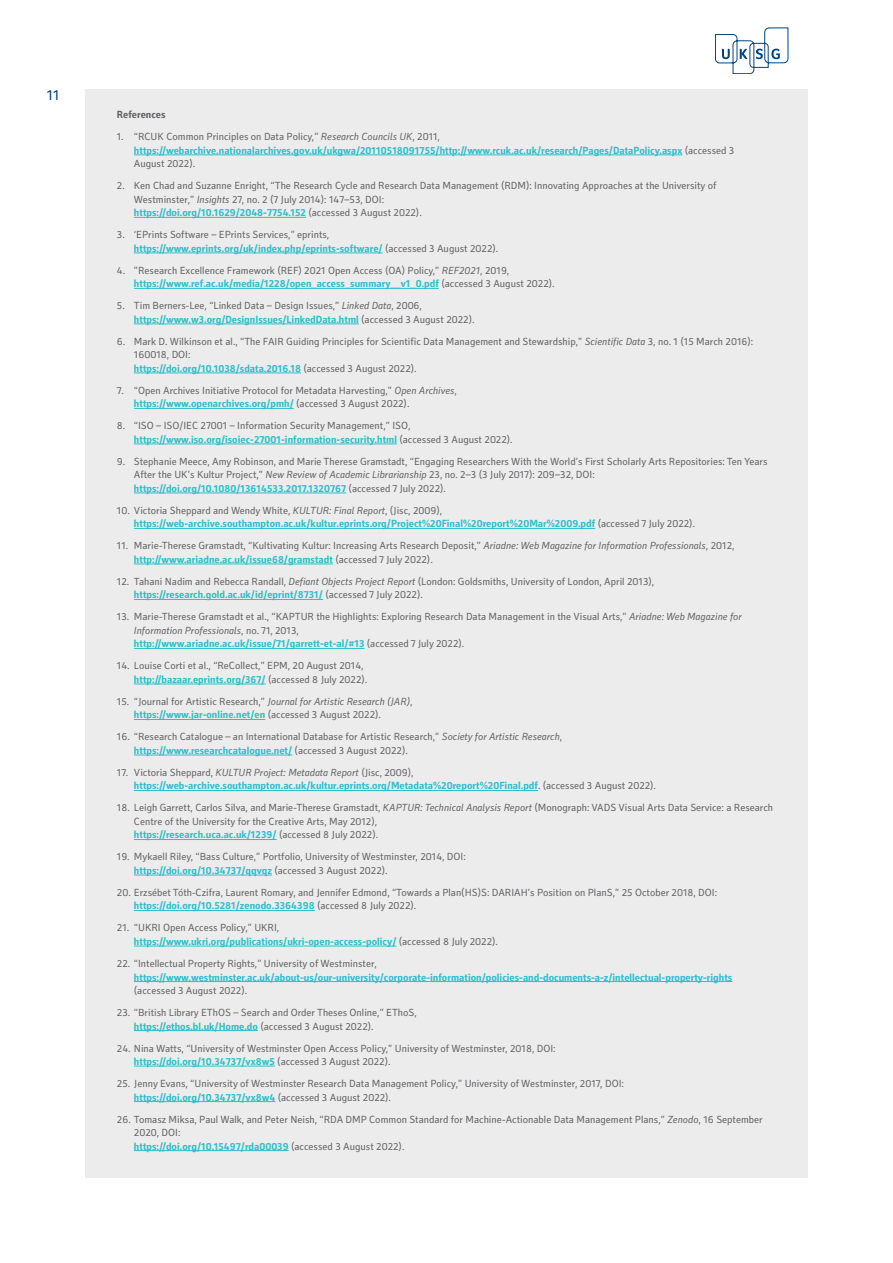
<style>
.page{position:relative;width:893px;height:1263px;background:#fff}
.page>*{position:absolute;margin:0;border:0;box-sizing:border-box;transform-origin:0 0}
.t1{font:15px "Secca Std";color:#014081}
.Reference_List__Tint{font:10.5px/13.5px "Secca Std";color:#636366}
.Reference_List__Tint-2{font:700 10.5px/13.5px "Secca Std";color:#2fbfca}
.Reference_List__Tint-3{font:700 10.5px "Secca Std";color:#636366}
.s1{font-weight:400;color:#636366}
.s2{font-weight:400;font-style:italic;color:#636366}
.s3{font-style:italic}
.s4{font-weight:700;color:#2fbfca}
</style>
<div class="page">
<svg style="left:715px;top:28px;width:73px;height:46px"></svg>
<div style="left:85px;top:89px;width:723px;height:1089px;background:#ececec"></div>
<hr style="left:134px;top:155px;width:548px;height:1px;background:#2fbfca">
<hr style="left:134px;top:217px;width:172px;height:1px;background:#2fbfca">
<hr style="left:134px;top:253px;width:249px;height:1px;background:#2fbfca">
<hr style="left:134px;top:288px;width:305px;height:1px;background:#2fbfca">
<hr style="left:134px;top:324px;width:225px;height:1px;background:#2fbfca">
<hr style="left:134px;top:373px;width:167px;height:1px;background:#2fbfca">
<hr style="left:134px;top:408px;width:160px;height:1px;background:#2fbfca">
<hr style="left:134px;top:444px;width:263px;height:1px;background:#2fbfca">
<hr style="left:134px;top:493px;width:212px;height:1px;background:#2fbfca">
<hr style="left:134px;top:528px;width:461px;height:1px;background:#2fbfca">
<hr style="left:134px;top:564px;width:199px;height:1px;background:#2fbfca">
<hr style="left:134px;top:599px;width:189px;height:1px;background:#2fbfca">
<hr style="left:134px;top:648px;width:230px;height:1px;background:#2fbfca">
<hr style="left:134px;top:684px;width:132px;height:1px;background:#2fbfca">
<hr style="left:134px;top:719px;width:131px;height:1px;background:#2fbfca">
<hr style="left:134px;top:755px;width:158px;height:1px;background:#2fbfca">
<hr style="left:134px;top:790px;width:404px;height:1px;background:#2fbfca">
<hr style="left:134px;top:839px;width:143px;height:1px;background:#2fbfca">
<hr style="left:134px;top:875px;width:138px;height:1px;background:#2fbfca">
<hr style="left:134px;top:910px;width:181px;height:1px;background:#2fbfca">
<hr style="left:134px;top:946px;width:262px;height:1px;background:#2fbfca">
<hr style="left:134px;top:981px;width:598px;height:1px;background:#2fbfca">
<hr style="left:134px;top:1030px;width:124px;height:1px;background:#2fbfca">
<hr style="left:134px;top:1066px;width:141px;height:1px;background:#2fbfca">
<hr style="left:134px;top:1101px;width:141px;height:1px;background:#2fbfca">
<hr style="left:134px;top:1150px;width:155px;height:1px;background:#2fbfca">
<h1 class="t1" style="left:47px;top:87px;width:14px">11</h1>
<p class="Reference_List__Tint-3" style="left:117px;top:109px;width:50px">References</p>
<p class="Reference_List__Tint-2" style="left:134px;top:130px;width:602px;text-indent:-17px"><span class="s1">1. “RCUK Common Principles on Data Policy,”</span> <span class="s2">Research Councils UK</span><span class="s1">, 2011, </span>https://webarchive.nationalarchives.gov.uk/ukgwa/20110518091755/http://www.rcuk.ac.uk/research/Pages/DataPolicy.aspx <span class="s1">(accessed 3<br>August 2022).</span></p>
<p class="Reference_List__Tint" style="left:134px;top:179px;width:584px;text-indent:-17px">2. Ken Chad and Suzanne Enright, “The Research Cycle and Research Data Management (RDM): Innovating Approaches at the University of<br>Westminster,” <span class="s3">Insights</span> 27, no. 2 (7 July 2014): 147–53, DOI:<br><span class="s4">https://doi.org/10.1629/2048-7754.152</span> (accessed 3 August 2022).</p>
<p class="Reference_List__Tint" style="left:134px;top:228px;width:366px;text-indent:-17px">3. ‘EPrints Software – EPrints Services,” eprints, <span class="s4">https://www.eprints.org/uk/index.php/eprints-software/</span> (accessed 3 August 2022).</p>
<p class="Reference_List__Tint" style="left:134px;top:264px;width:422px;text-indent:-17px">4. ”Research Excellence Framework (REF) 2021 Open Access (OA) Policy,” <span class="s3">REF2021</span>, 2019, <span class="s4">https://www.ref.ac.uk/media/1228/open_access_summary__v1_0.pdf</span> (accessed 3 August 2022).</p>
<p class="Reference_List__Tint" style="left:134px;top:299px;width:342px;text-indent:-17px">5. Tim Berners-Lee, “Linked Data – Design Issues,” <span class="s3">Linked Data</span>, 2006, <span class="s4">https://www.w3.org/DesignIssues/LinkedData.html</span> (accessed 3 August 2022).</p>
<p class="Reference_List__Tint" style="left:134px;top:335px;width:621px;text-indent:-17px">6. Mark D. Wilkinson et al., “The FAIR Guiding Principles for Scientific Data Management and Stewardship,” <span class="s3">Scientific Data</span> 3, no. 1 (15 March 2016):<br>160018, DOI:<br><span class="s4">https://doi.org/10.1038/sdata.2016.18</span> (accessed 3 August 2022).</p>
<p class="Reference_List__Tint" style="left:134px;top:384px;width:325px;text-indent:-17px">7. “Open Archives Initiative Protocol for Metadata Harvesting,” <span class="s3">Open Archives</span>, <span class="s4">https://www.openarchives.org/pmh/</span> (accessed 3 August 2022).</p>
<p class="Reference_List__Tint" style="left:134px;top:419px;width:380px;text-indent:-17px">8. “ISO – ISO/IEC 27001 – Information Security Management,” ISO, <span class="s4">https://www.iso.org/isoiec-27001-information-security.html</span> (accessed 3 August 2022).</p>
<p class="Reference_List__Tint" style="left:134px;top:455px;width:635px;text-indent:-17px">9. Stephanie Meece, Amy Robinson, and Marie Therese Gramstadt, “Engaging Researchers With the World’s First Scholarly Arts Repositories: Ten Years<br>After the UK’s Kultur Project,” <span class="s3">New Review of Academic Librarianship</span> 23, no. 2–3 (3 July 2017): 209–32, DOI: <span class="s4">https://doi.org/10.1080/13614533.2017.1320767</span> (accessed 7 July 2022).</p>
<p class="Reference_List__Tint-2" style="left:134px;top:504px;width:563px;text-indent:-17px"><span class="s1">10. Victoria Sheppard and Wendy White,</span> <span class="s2">KULTUR: Final Report</span><span class="s1">, (Jisc, 2009), </span>https://web-archive.southampton.ac.uk/kultur.eprints.org/Project%20Final%20report%20Mar%2009.pdf <span class="s1">(accessed 7 July 2022).</span></p>
<p class="Reference_List__Tint" style="left:134px;top:539px;width:602px;text-indent:-17px">11. Marie-Therese Gramstadt, “Kultivating Kultur: Increasing Arts Research Deposit,” <span class="s3">Ariadne: Web Magazine for Information Professionals</span>, 2012, <span class="s4">http://www.ariadne.ac.uk/issue68/gramstadt</span> (accessed 7 July 2022).</p>
<p class="Reference_List__Tint" style="left:134px;top:575px;width:522px;text-indent:-17px">12. Tahani Nadim and Rebecca Randall, <span class="s3">Defiant Objects Project Report</span> (London: Goldsmiths, University of London, April 2013), <span class="s4">https://research.gold.ac.uk/id/eprint/8731/</span> (accessed 7 July 2022).</p>
<p class="Reference_List__Tint" style="left:134px;top:610px;width:609px;text-indent:-17px">13. Marie-Therese Gramstadt et al., “KAPTUR the Highlights: Exploring Research Data Management in the Visual Arts,” <span class="s3">Ariadne: Web Magazine for<br>Information Professionals</span>, no. 71, 2013,<br><span class="s4">http://www.ariadne.ac.uk/issue/71/garrett-et-al/#13</span> (accessed 7 July 2022).</p>
<p class="Reference_List__Tint" style="left:134px;top:659px;width:235px;text-indent:-17px">14. Louise Corti et al., “ReCollect,” EPM, 20 August 2014, <span class="s4">http://bazaar.eprints.org/367/</span> (accessed 8 July 2022).</p>
<p class="Reference_List__Tint" style="left:134px;top:695px;width:280px;text-indent:-17px">15. “Journal for Artistic Research,” <span class="s3">Journal for Artistic Research (JAR)</span>, <span class="s4">https://www.jar-online.net/en</span> (accessed 3 August 2022).</p>
<p class="Reference_List__Tint" style="left:134px;top:730px;width:430px;text-indent:-17px">16. “Research Catalogue – an International Database for Artistic Research,” <span class="s3">Society for Artistic Research</span>, <span class="s4">https://www.researchcatalogue.net/</span> (accessed 3 August 2022).</p>
<p class="Reference_List__Tint-2" style="left:134px;top:766px;width:524px;text-indent:-17px"><span class="s1">17. Victoria Sheppard,</span> <span class="s2">KULTUR Project: Metadata Report</span> <span class="s1">(Jisc, 2009), </span>https://web-archive.southampton.ac.uk/kultur.eprints.org/Metadata%20report%20Final.pdf<span class="s1">. (accessed 3 August 2022).</span></p>
<p class="Reference_List__Tint" style="left:134px;top:801px;width:641px;text-indent:-17px">18. Leigh Garrett, Carlos Silva, and Marie-Therese Gramstadt, <span class="s3">KAPTUR: Technical Analysis Report</span> (Monograph: VADS Visual Arts Data Service: a Research<br>Centre of the University for the Creative Arts, May 2012),<br><span class="s4">https://research.uca.ac.uk/1239/</span> (accessed 8 July 2022).</p>
<p class="Reference_List__Tint" style="left:134px;top:850px;width:333px;text-indent:-17px">19. Mykaell Riley, “Bass Culture,” Portfolio, University of Westminster, 2014, DOI: <span class="s4">https://doi.org/10.34737/qqvqz</span> (accessed 3 August 2022).</p>
<p class="Reference_List__Tint" style="left:134px;top:886px;width:585px;text-indent:-17px">20. Erzsébet Tóth-Czifra, Laurent Romary, and Jennifer Edmond, “Towards a Plan(HS)S: DARIAH’s Position on PlanS,” 25 October 2018, DOI: <span class="s4">https://doi.org/10.5281/zenodo.3364398</span> (accessed 8 July 2022).</p>
<p class="Reference_List__Tint-2" style="left:134px;top:921px;width:365px;text-indent:-17px"><span class="s1">21. “UKRI Open Access Policy,” UKRI, </span>https://www.ukri.org/publications/ukri-open-access-policy/ <span class="s1">(accessed 8 July 2022).</span></p>
<p class="Reference_List__Tint-2" style="left:134px;top:957px;width:600px;text-indent:-17px"><span class="s1">22. “Intellectual Property Rights,” University of Westminster, </span>https://www.westminster.ac.uk/about-us/our-university/corporate-information/policies-and-documents-a-z/intellectual-property-rights <span class="s1">(accessed 3 August 2022).</span></p>
<p class="Reference_List__Tint" style="left:134px;top:1006px;width:284px;text-indent:-17px">23. “British Library EThOS – Search and Order Theses Online,” EThoS, <span class="s4">https://ethos.bl.uk/Home.do</span> (accessed 3 August 2022).</p>
<p class="Reference_List__Tint" style="left:134px;top:1041px;width:423px;text-indent:-17px">24. Nina Watts, “University of Westminster Open Access Policy,” University of Westminster, 2018, DOI: <span class="s4">https://doi.org/10.34737/vx8w5</span> (accessed 3 August 2022).</p>
<p class="Reference_List__Tint" style="left:134px;top:1077px;width:491px;text-indent:-17px">25. Jenny Evans, “University of Westminster Research Data Management Policy,” University of Westminster, 2017, DOI: <span class="s4">https://doi.org/10.34737/vx8w4</span> (accessed 3 August 2022).</p>
<p class="Reference_List__Tint" style="left:134px;top:1112px;width:630px;text-indent:-17px">26. Tomasz Miksa, Paul Walk, and Peter Neish, “RDA DMP Common Standard for Machine-Actionable Data Management Plans,” <span class="s3">Zenodo</span>, 16 September<br>2020, DOI:<br><span class="s4">https://doi.org/10.15497/rda00039</span> (accessed 3 August 2022).</p>
</div>
